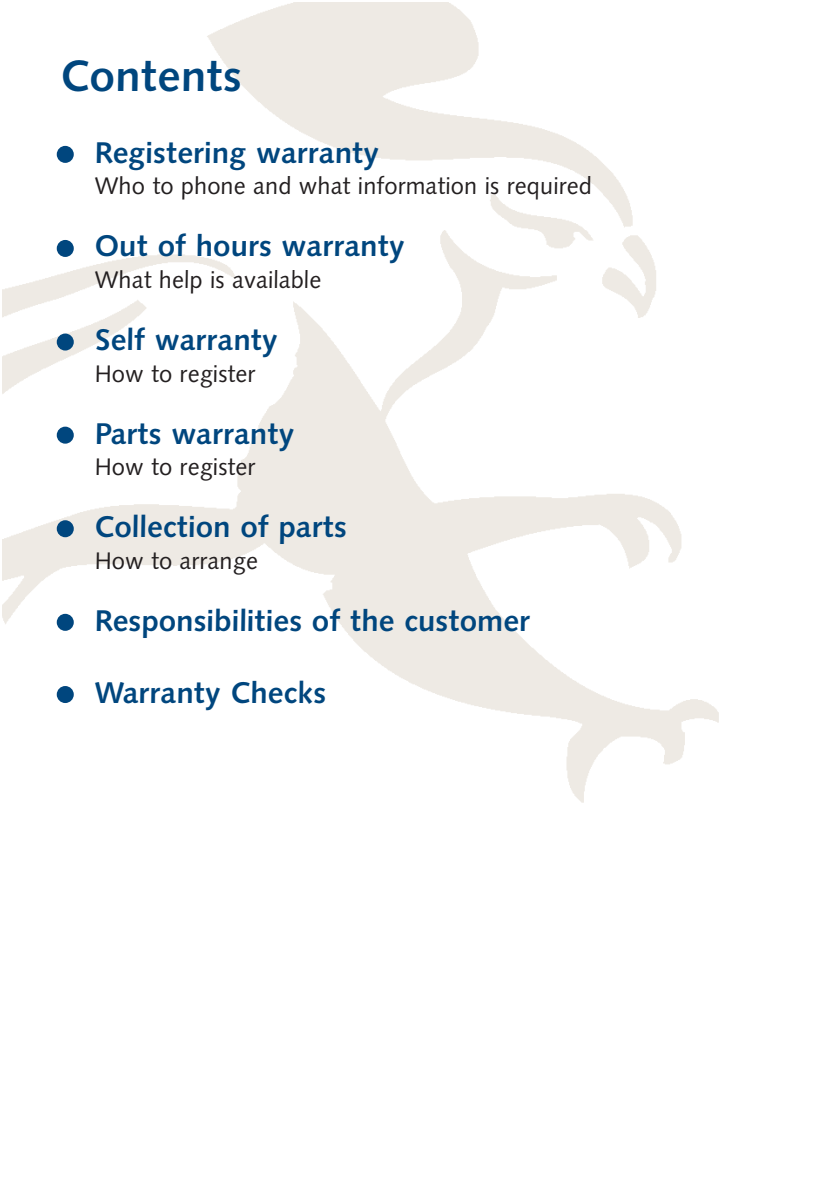
<style>
.page{position:relative;width:840px;height:1191px;background:#fff}
.page>*{position:absolute;margin:0;border:0;box-sizing:border-box;transform-origin:0 0}
.t1{font:44px "Humanist 531 BT Bold A";color:#00467e}
.t2{font:30px "Humanist 531 BT Bold A";color:#00467e}
.t3{font:24px "Humanist 531 BT Roman A";color:#231f20}
</style>
<div class="page">
<img style="left:2px;top:2px;width:717px;height:801px">
<div style="left:57px;top:146px;width:17px;height:17px;background:#00467e;border-radius:50%"></div>
<div style="left:57px;top:240px;width:17px;height:17px;background:#00467e;border-radius:50%"></div>
<div style="left:57px;top:333px;width:17px;height:17px;background:#00467e;border-radius:50%"></div>
<div style="left:57px;top:426px;width:17px;height:18px;background:#00467e;border-radius:50%"></div>
<div style="left:57px;top:520px;width:17px;height:17px;background:#00467e;border-radius:50%"></div>
<div style="left:57px;top:614px;width:17px;height:17px;background:#00467e;border-radius:50%"></div>
<div style="left:57px;top:686px;width:17px;height:17px;background:#00467e;border-radius:50%"></div>
<h1 class="t1" style="left:61px;top:59px;width:182px">Contents</h1>
<p class="t2" style="left:95px;top:141px;width:286px">Registering warranty</p>
<p class="t3" style="left:95px;top:177px;width:498px">Who to phone and what information is required</p>
<p class="t2" style="left:95px;top:234px;width:311px">Out of hours warranty</p>
<p class="t3" style="left:95px;top:270px;width:228px">What help is available</p>
<p class="t2" style="left:95px;top:328px;width:185px">Self warranty</p>
<p class="t3" style="left:95px;top:364px;width:162px">How to register</p>
<p class="t2" style="left:95px;top:421px;width:201px">Parts warranty</p>
<p class="t3" style="left:95px;top:457px;width:162px">How to register</p>
<p class="t2" style="left:95px;top:515px;width:253px">Collection of parts</p>
<p class="t3" style="left:95px;top:551px;width:165px">How to arrange</p>
<p class="t2" style="left:95px;top:609px;width:437px">Responsibilities of the customer</p>
<p class="t2" style="left:95px;top:681px;width:233px">Warranty Checks</p>
</div>
